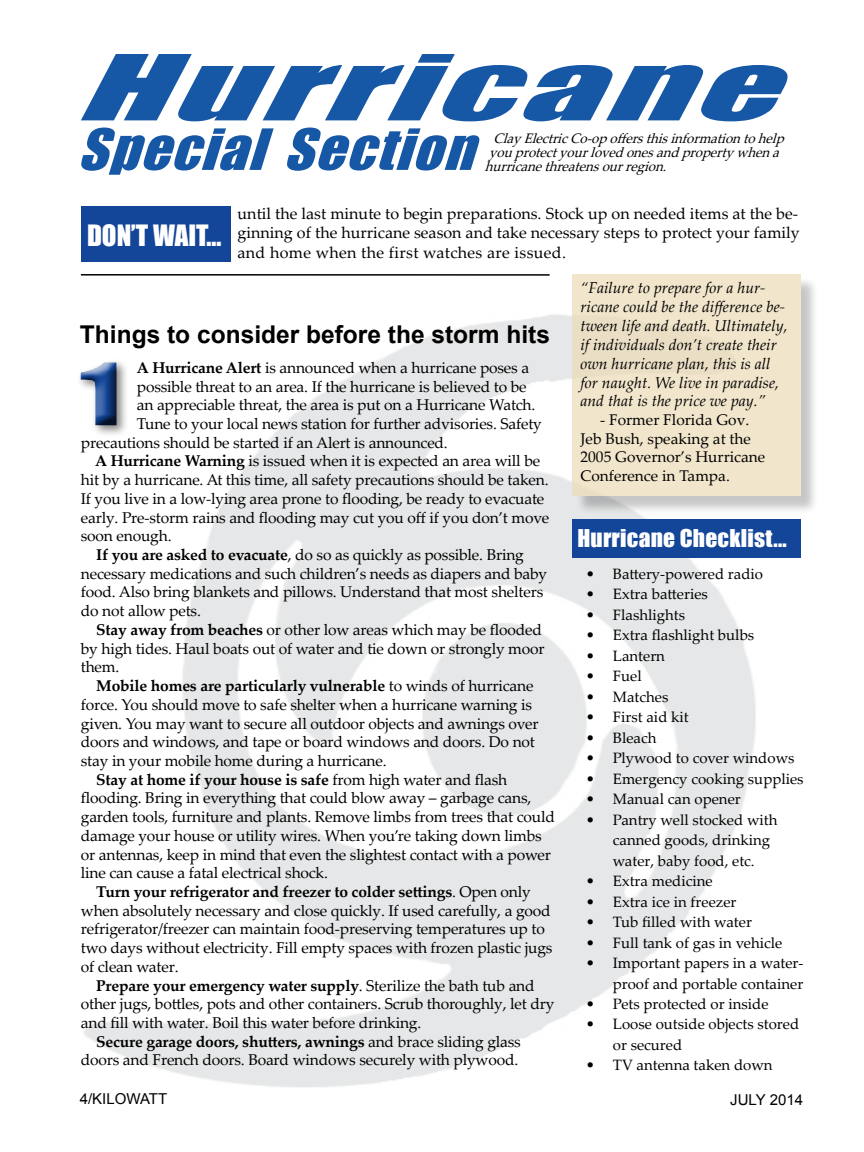
<style>
.page{position:relative;width:864px;height:1152px;background:#fff}
.page>*{position:absolute;margin:0;border:0;box-sizing:border-box;transform-origin:0 0}
.t1{font:27px "Impact";color:#fff}
.t2{font:700 24.6px "Arial";color:#000}
.t3{font:22.5px "Impact";letter-spacing:.01em;color:#fff;scale:1.04 1}
.t4{font:16.05px/19.4px "Palatino Linotype";letter-spacing:.02em;color:#000;text-align:justify}
.t5{font:italic 15.75px/18.9px "Palatino Linotype";color:#000}
.t6{font:15.6px "Palatino Linotype";letter-spacing:-.01em;color:#000}
.t7{font:700 15.6px "Palatino Linotype";letter-spacing:-.01em;color:#000}
.t8{font:15.45px/18.6px "Palatino Linotype";color:#000}
.t9{font:15px/20.5px "Palatino Linotype";color:#000}
.t10{font:15px "Arial";color:#000}
.t11{font:italic 13.8px "Palatino Linotype";color:#000;scale:.95 1}
.s1{font-weight:700}
.s2{font-weight:400}
</style>
<div class="page">
<img style="left:84px;top:303px;width:672px;height:784px">
<div style="left:575px;top:276px;width:245px;height:239px;background:#000;opacity:.32"></div>
<div style="left:573px;top:274px;width:228px;height:222px;background:#f1e5cb"></div>
<div style="left:81px;top:207px;width:150px;height:55px;background:#134598"></div>
<hr style="left:81px;top:274px;width:469px;height:2px;background:#000">
<div style="left:76px;top:358px;width:52px;height:79px;background:#000;opacity:.49"></div>
<div style="left:80px;top:362px;width:38px;height:64px;background:#000;opacity:.75"></div>
<div style="left:573px;top:519px;width:228px;height:39px;background:#134598"></div>
<svg style="left:81px;top:128px;width:398px;height:47px"></svg>
<svg style="left:81px;top:54px;width:707px;height:67px;fill:#1658a5"></svg>
<h1 class="t1" style="left:87px;top:215px;width:136px">DON’T WAIT...</h1>
<p class="t11" style="left:493px;top:128px;width:313px">ClayElectricCo-opoffersthisinformationtohelp</p>
<p class="t11" style="left:489px;top:143px;width:312px">youprotectyourlovedonesandpropertywhena</p>
<p class="t11" style="left:485px;top:157px;width:198px">hurricanethreatensourregion.</p>
<p class="t4" style="left:238px;top:203px;width:564px">until the last minute to begin preparations. Stock up on needed items at the be&shy;ginning of the hurricane season and take necessary steps to protect your family and home when the first watches are issued.</p>
<h2 class="t2" style="left:80px;top:318px;width:472px">Things to consider before the storm hits</h2>
<p class="t6" style="left:137px;top:356px;width:394px"><span class="s1">A Hurricane Alert</span> is announced when a hurricane poses a</p>
<p class="t6" style="left:137px;top:375px;width:391px">possible threat to an area. If the hurricane is believed to be</p>
<p class="t6" style="left:137px;top:394px;width:400px">an appreciable threat, the area is put on a Hurricane Watch.</p>
<p class="t6" style="left:137px;top:413px;width:407px">Tune to your local news station for further advisories. Safety</p>
<p class="t6" style="left:81px;top:431px;width:369px">precautions should be started if an Alert is announced.</p>
<p class="t6" style="left:95px;top:450px;width:447px"><span class="s1">A Hurricane Warning</span> is issued when it is expected an area will be</p>
<p class="t6" style="left:81px;top:469px;width:469px">hit by a hurricane. At this time, all safety precautions should be taken.</p>
<p class="t6" style="left:81px;top:487px;width:465px">If you live in a low-lying area prone to flooding, be ready to evacuate</p>
<p class="t6" style="left:81px;top:506px;width:470px">early. Pre-storm rains and flooding may cut you off if you don’t move</p>
<p class="t6" style="left:81px;top:525px;width:92px">soon enough.</p>
<p class="t6" style="left:96px;top:544px;width:429px"><span class="s1">If you are asked to evacuate</span>, do so as quickly as possible. Bring</p>
<p class="t6" style="left:81px;top:562px;width:468px">necessary medications and such children’s needs as diapers and baby</p>
<p class="t6" style="left:81px;top:581px;width:464px">food. Also bring blankets and pillows. Understand that most shelters</p>
<p class="t6" style="left:81px;top:600px;width:122px">do not allow pets.</p>
<p class="t6" style="left:96px;top:619px;width:447px"><span class="s1">Stay away from beaches</span> or other low areas which may be flooded</p>
<p class="t6" style="left:81px;top:637px;width:465px">by high tides. Haul boats out of water and tie down or strongly moor</p>
<p class="t6" style="left:81px;top:656px;width:40px">them.</p>
<p class="t7" style="left:96px;top:675px;width:439px">Mobile homes are particularly vulnerable <span class="s2">to winds of hurricane</span></p>
<p class="t6" style="left:81px;top:693px;width:453px">force. You should move to safe shelter when a hurricane warning is</p>
<p class="t6" style="left:81px;top:712px;width:459px">given. You may want to secure all outdoor objects and awnings over</p>
<p class="t6" style="left:81px;top:731px;width:456px">doors and windows, and tape or board windows and doors. Do not</p>
<p class="t6" style="left:81px;top:750px;width:307px">stay in your mobile home during a hurricane.</p>
<p class="t7" style="left:96px;top:768px;width:412px">Stay at home if your house is safe <span class="s2">from high water and flash</span></p>
<p class="t6" style="left:81px;top:787px;width:452px">flooding. Bring in everything that could blow away – garbage cans,</p>
<p class="t6" style="left:81px;top:806px;width:476px">garden tools, furniture and plants. Remove limbs from trees that could</p>
<p class="t6" style="left:81px;top:824px;width:462px">damage your house or utility wires. When you’re taking down limbs</p>
<p class="t6" style="left:81px;top:843px;width:472px">or antennas, keep in mind that even the slightest contact with a power</p>
<p class="t6" style="left:81px;top:862px;width:249px">line can cause a fatal electrical shock.</p>
<p class="t7" style="left:96px;top:881px;width:436px">Turn your refrigerator and freezer to colder settings<span class="s2">. Open only</span></p>
<p class="t6" style="left:81px;top:899px;width:471px">when absolutely necessary and close quickly. If used carefully, a good</p>
<p class="t6" style="left:81px;top:918px;width:466px">refrigerator/freezer can maintain food-preserving temperatures up to</p>
<p class="t6" style="left:81px;top:937px;width:473px">two days without electricity. Fill empty spaces with frozen plastic jugs</p>
<p class="t6" style="left:81px;top:955px;width:99px">of clean water.</p>
<p class="t7" style="left:96px;top:974px;width:440px">Prepare your emergency water supply<span class="s2">. Sterilize the bath tub and</span></p>
<p class="t6" style="left:81px;top:993px;width:475px">other jugs, bottles, pots and other containers. Scrub thoroughly, let dry</p>
<p class="t6" style="left:81px;top:1012px;width:342px">and fill with water. Boil this water before drinking.</p>
<p class="t7" style="left:96px;top:1030px;width:426px">Secure garage doors, shutters, awnings <span class="s2">and brace sliding glass</span></p>
<p class="t6" style="left:81px;top:1049px;width:439px">doors and French doors. Board windows securely with plywood.</p>
<p class="t5" style="left:580px;top:278px;width:209px">“Failure to prepare for a hur&shy;ricane could be the difference be&shy;tween life and death. Ultimately, if individuals don’t create their own hurricane plan, this is all for naught. We live in paradise, and that is the price we pay.”</p>
<p class="t8" style="left:581px;top:410px;width:186px;text-indent:20px">- Former Florida Gov.<br>Jeb Bush, speaking at the<br>2005 Governor’s Hurricane<br>Conference in Tampa.</p>
<h3 class="t3" style="left:577px;top:521px;width:203px">Hurricane Checklist...</h3>
<p class="t9" style="left:586px;top:563px;width:179px">• Battery-powered radio</p>
<p class="t9" style="left:586px;top:584px;width:124px">• Extra batteries</p>
<p class="t9" style="left:586px;top:604px;width:101px">• Flashlights</p>
<p class="t9" style="left:586px;top:624px;width:170px">• Extra flashlight bulbs</p>
<p class="t9" style="left:586px;top:645px;width:81px">• Lantern</p>
<p class="t9" style="left:586px;top:665px;width:57px">• Fuel</p>
<p class="t9" style="left:586px;top:686px;width:84px">• Matches</p>
<p class="t9" style="left:586px;top:706px;width:105px">• First aid kit</p>
<p class="t9" style="left:586px;top:727px;width:72px">• Bleach</p>
<p class="t9" style="left:586px;top:747px;width:210px">• Plywood to cover windows</p>
<p class="t9" style="left:586px;top:768px;width:219px">• Emergency cooking supplies</p>
<p class="t9" style="left:586px;top:788px;width:156px">• Manual can opener</p>
<p class="t9" style="left:613px;top:809px;width:166px;text-indent:-27px">• Pantry well stocked with canned goods, drinking water, baby food, etc.</p>
<p class="t9" style="left:586px;top:870px;width:128px">• Extra medicine</p>
<p class="t9" style="left:586px;top:891px;width:152px">• Extra ice in freezer</p>
<p class="t9" style="left:586px;top:911px;width:168px">• Tub filled with water</p>
<p class="t9" style="left:586px;top:932px;width:198px">• Full tank of gas in vehicle</p>
<p class="t9" style="left:586px;top:952px;width:219px;text-align:right">• Important papers in a water&shy;proof and portable container</p>
<p class="t9" style="left:586px;top:993px;width:184px">• Pets protected or inside</p>
<p class="t9" style="left:613px;top:1014px;width:188px;text-indent:-27px">• Loose outside objects stored or secured</p>
<p class="t9" style="left:586px;top:1054px;width:188px">• TV antenna taken down</p>
<p class="t10" style="left:80px;top:1089px;width:89px">4/KILOWATT</p>
<p class="t10" style="left:730px;top:1090px;width:74px">JULY 2014</p>
</div>
